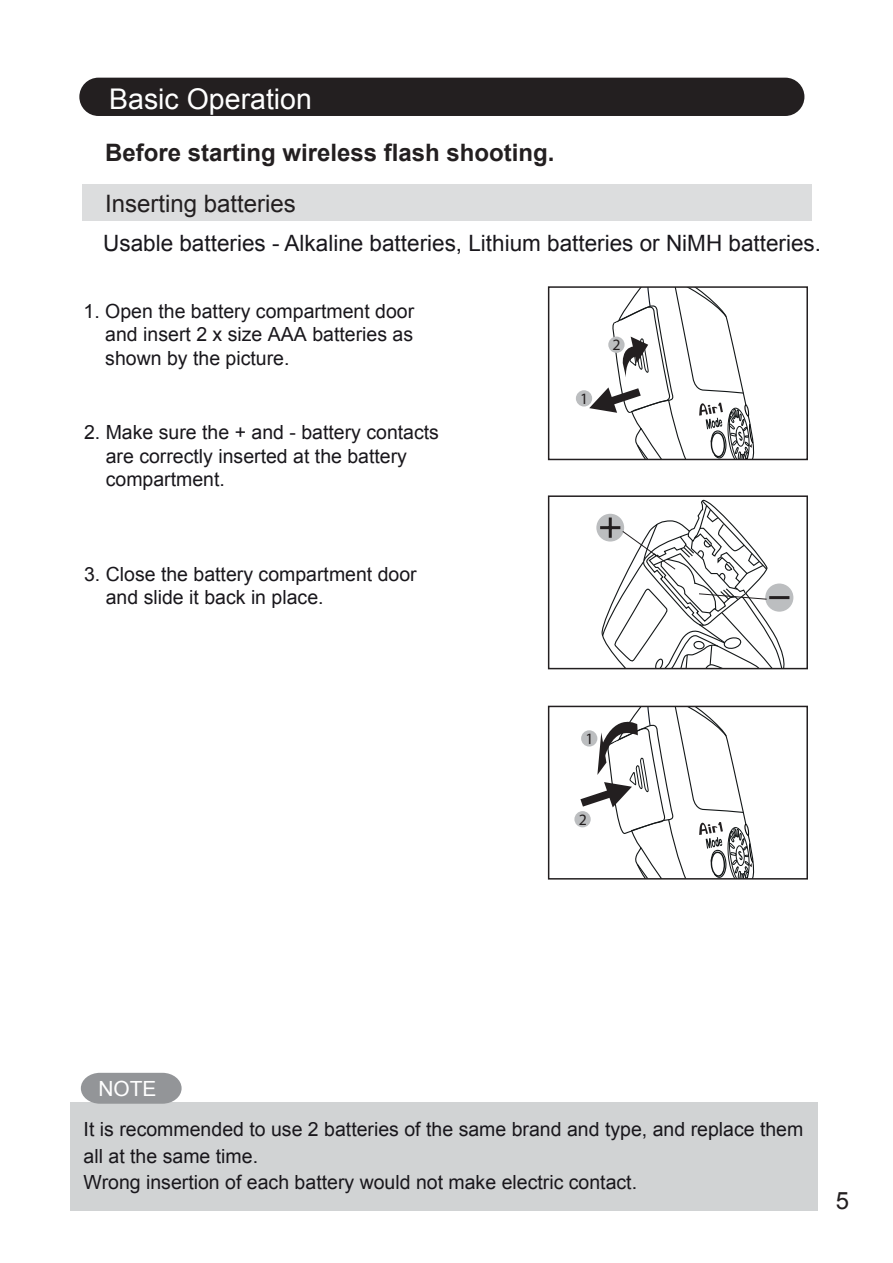
<style>
.page{position:relative;width:893px;height:1263px;background:#fff}
.page>*{position:absolute;margin:0;border:0;box-sizing:border-box;transform-origin:0 0}
.t1{font:28.5px "Arial";color:#fff}
.t2{font:700 24px "Arial";color:#231f20}
.t3{font:24px "Arial";color:#231f20}
.t4{font:22.5px "Arial";color:#19171c}
.t5{font:20.85px "Arial";color:#fff}
.t6{font:19.5px/23.4px "Arial";color:#19171c}
.t7{font:15.9px "Myriad Pro";color:#231f20}
</style>
<div class="page">
<div style="left:82px;top:184px;width:729px;height:37px;background:#dcddde"></div>
<div style="left:79px;top:78px;width:725px;height:38px;background:#231f20;border-radius:19px"></div>
<div style="left:70px;top:1102px;width:747px;height:108px;background:#d1d3d4"></div>
<svg style="left:81px;top:1073px;width:101px;height:31px;background:#9b9da0"></svg>
<div style="left:548px;top:286px;width:260px;height:174px;border:2px solid #231f20"></div>
<div style="left:596px;top:514px;width:28px;height:27px;background:#bcbec0;border-radius:50%"></div>
<hr style="left:600px;top:526px;width:20px;height:3px;background:#231f20">
<div style="left:765px;top:583px;width:28px;height:29px;background:#bcbec0;border-radius:50%"></div>
<svg style="left:589px;top:287px;width:169px;height:172px"></svg>
<div style="left:608px;top:337px;width:17px;height:16px;background:#bcbec0;border-radius:50%"></div>
<div style="left:576px;top:390px;width:16px;height:16px;background:#bcbec0;border-radius:50%"></div>
<div style="left:548px;top:706px;width:260px;height:173px;border:2px solid #231f20"></div>
<svg style="left:580px;top:706px;width:178px;height:173px"></svg>
<div style="left:581px;top:730px;width:16px;height:16px;background:#bcbec0;border-radius:50%"></div>
<div style="left:574px;top:811px;width:17px;height:16px;background:#bcbec0;border-radius:50%"></div>
<svg style="left:601px;top:499px;width:189px;height:167px"></svg>
<div style="left:548px;top:495px;width:260px;height:174px;border:2px solid #231f20"></div>
<h1 class="t1" style="left:109px;top:80px;width:204px">Basic Operation</h1>
<p class="t2" style="left:105px;top:137px;width:451px">Before starting wireless flash shooting.</p>
<p class="t3" style="left:105px;top:188px;width:192px">Inserting batteries</p>
<p class="t4" style="left:103px;top:228px;width:719px">Usable batteries - Alkaline batteries, Lithium batteries or NiMH batteries.</p>
<p class="t6" style="left:105px;top:300px;width:310px;text-align:justify;text-indent:-22px">1. Open the battery compartment door and insert 2 x size AAA batteries as shown by the picture.</p>
<p class="t6" style="left:106px;top:421px;width:335px;text-indent:-22px">2. Make sure the + and - battery contacts are correctly inserted at the battery compartment.</p>
<p class="t6" style="left:106px;top:562px;width:313px;text-indent:-22px">3. Close the battery compartment door and slide it back in place.</p>
<p class="t7" style="left:580px;top:389px;width:10px">1</p>
<p class="t7" style="left:613px;top:335px;width:10px">2</p>
<p class="t7" style="left:585px;top:729px;width:10px">1</p>
<p class="t7" style="left:579px;top:810px;width:10px">2</p>
<p class="t5" style="left:98px;top:1075px;width:60px">NOTE</p>
<p class="t6" style="left:84px;top:1116px;width:721px;line-height:26.8px">It is recommended to use 2 batteries of the same brand and type, and replace them all at the same time.<br>Wrong insertion of each battery would not make electric contact.</p>
<p class="t3" style="left:836px;top:1184px;width:15px">5</p>
</div>
